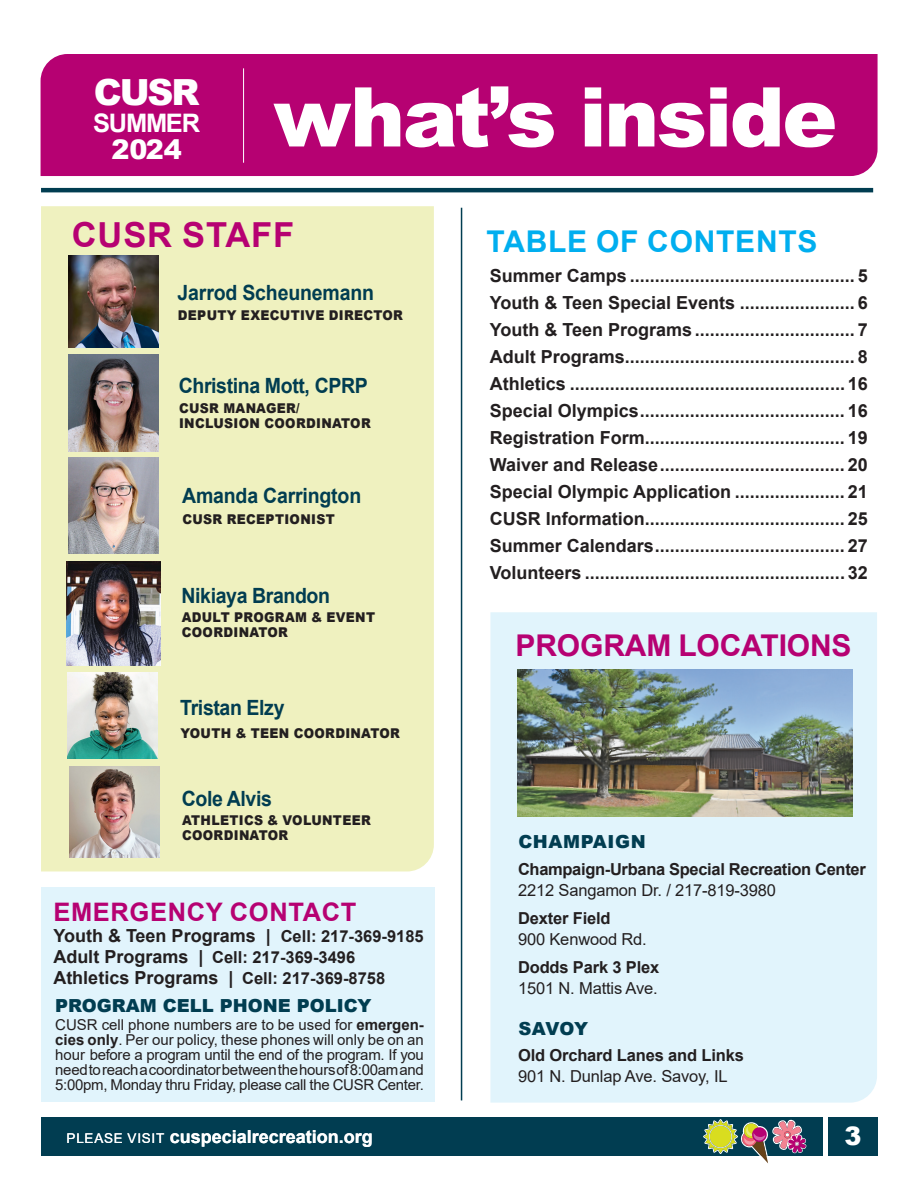
<style>
.page{position:relative;width:918px;height:1188px;background:#fff}
.page>*{position:absolute;margin:0;border:0;box-sizing:border-box;transform-origin:0 0}
.t1{font:900 82.5px "Arial";letter-spacing:-.03em;color:#fff}
.t2{font:900 36px "Arial";color:#fff}
.t3{font:700 34.5px "Arial";letter-spacing:.025em;color:#b60172}
.t4{font:700 30px "Arial";letter-spacing:-.005em;color:#b60172}
.t5{font:700 30px "Arial";letter-spacing:.025em;color:#00aeef}
.t6{font:900 27px "Arial";color:#fff}
.t7{font:700 25.5px "Arial";letter-spacing:.025em;color:#b60172}
.t8{font:700 25.5px "Arial";letter-spacing:-.05em;color:#fff}
.Program_Description{font:900 25.5px "Arial";color:#fff}
.Program_Title{font:700 21px "Arial";letter-spacing:-.02em;color:#013d51;scale:.93 1}
.Program_Description-2{font:700 18px/27px "Arial";color:#231f20}
.Program_Description-3{font:700 18px "Arial";color:#fff}
.t9{font:900 18px "Arial";color:#013d51}
.t10{font:900 18px "Arial";letter-spacing:.035em;color:#013d51}
.Program_Description-4{font:700 16.5px/21px "Arial";letter-spacing:-.02em;color:#231f20}
.t11{font:16.5px/21px "Arial";letter-spacing:-.01em;color:#231f20}
.Program_Description-5{font:700 16.5px "Arial";color:#231f20}
.t12{font:15px/15px "Arial";letter-spacing:-.02em;color:#231f20;text-align:justify}
.Program_Title-2{font:900 13.5px/15px "Arial";letter-spacing:.025em;color:#231f20;scale:.93 1}
.s1{font-size:16.5px}
.s2{font-size:18px}
.s3{font-weight:700}
.s4{font-weight:400}
.s5{font-weight:400;font-size:13.5px}
</style>
<div class="page">
<div style="left:41px;top:206px;width:393px;height:665px;background:#eff1bf"></div>
<div style="left:41px;top:887px;width:393px;height:215px;background:#e1f4fc"></div>
<div style="left:490px;top:612px;width:387px;height:491px;background:#e1f4fc"></div>
<div style="left:41px;top:54px;width:837px;height:122px;background:#b60172"></div>
<hr style="left:41px;top:188px;width:832px;height:4px;background:#013d51">
<hr style="left:243px;top:68px;width:1px;height:95px;background:#fff">
<hr style="left:461px;top:208px;width:1px;height:892px;background:#013d51">
<div style="left:41px;top:1117px;width:781px;height:39px;background:#013d51"></div>
<div style="left:829px;top:1117px;width:49px;height:39px;background:#013d51"></div>
<img style="left:517px;top:669px;width:335px;height:148px">
<svg style="left:703px;top:1119px;width:104px;height:44px"></svg>
<img style="left:69px;top:256px;width:90px;height:92px">
<img style="left:69px;top:355px;width:90px;height:96px">
<img style="left:69px;top:458px;width:90px;height:96px">
<img style="left:69px;top:766px;width:90px;height:92px">
<img style="left:68px;top:672px;width:89px;height:87px">
<img style="left:66px;top:561px;width:95px;height:105px">
<p class="t2" style="left:94px;top:66px;width:107px">CUSR</p>
<p class="t8" style="left:93px;top:105px;width:108px">SUMMER</p>
<p class="t6" style="left:112px;top:129px;width:72px">2024</p>
<p class="t1" style="left:273px;top:57px;width:565px">what’s inside</p>
<p class="t3" style="left:72px;top:210px;width:224px">CUSR STAFF</p>
<p class="t5" style="left:487px;top:221px;width:333px">TABLE OF CONTENTS</p>
<p class="Program_Title" style="left:178px;top:278px;width:213px">Jarrod Scheunemann</p>
<p class="Program_Title-2" style="left:178px;top:308px;width:244px">DEPUTY EXECUTIVE DIRECTOR</p>
<p class="Program_Title" style="left:179px;top:371px;width:205px">Christina Mott, CPRP</p>
<p class="Program_Title-2" style="left:179px;top:400px;width:208px">CUSR MANAGER/<br>INCLUSION COORDINATOR</p>
<p class="Program_Title" style="left:182px;top:481px;width:194px">Amanda Carrington</p>
<p class="Program_Title-2" style="left:182px;top:511px;width:165px">CUSR RECEPTIONIST</p>
<p class="Program_Title" style="left:181px;top:580px;width:161px">Nikiaya Brandon</p>
<p class="Program_Title-2" style="left:182px;top:609px;width:209px">ADULT PROGRAM &amp; EVENT<br>COORDINATOR</p>
<p class="Program_Title" style="left:180px;top:693px;width:114px">Tristan Elzy</p>
<p class="Program_Title-2" style="left:181px;top:726px;width:238px">YOUTH &amp; TEEN COORDINATOR</p>
<p class="Program_Title" style="left:182px;top:784px;width:98px">Cole Alvis</p>
<p class="Program_Title-2" style="left:182px;top:813px;width:205px">ATHLETICS &amp; VOLUNTEER<br>COORDINATOR</p>
<p class="t7" style="left:53px;top:894px;width:305px">EMERGENCY CONTACT</p>
<p class="Program_Description-2" style="left:53px;top:922px;width:372px">Youth &amp; Teen Programs | <span class="s1">Cell: 217-369-9185</span></p>
<p class="Program_Description-5" style="left:53px;top:945px;width:303px"><span class="s2">Adult Programs |</span> Cell: 217-369-3496</p>
<p class="Program_Description-2" style="left:53px;top:964px;width:333px">Athletics Programs | <span class="s1">Cell: 217-369-8758</span></p>
<p class="t9" style="left:55px;top:992px;width:318px">PROGRAM CELL PHONE POLICY</p>
<p class="t12" style="left:55px;top:1017px;width:370px">CUSR cell phone numbers are to be used for <span class="s3">emergen&shy;cies only</span>. Per our policy, these phones will only be on an hour before a program until the end of the program. If you need to reach a coordinator between the hours of 8:00am and 5:00pm, Monday thru Friday, please call the CUSR Center.</p>
<p class="Program_Description-2" style="left:490px;top:262px;width:379px">Summer Camps ............................................. 5</p>
<p class="Program_Description-2" style="left:490px;top:289px;width:379px">Youth &amp; Teen Special Events ....................... 6</p>
<p class="Program_Description-2" style="left:490px;top:316px;width:379px">Youth &amp; Teen Programs ................................ 7</p>
<p class="Program_Description-2" style="left:490px;top:343px;width:379px">Adult Programs.............................................. 8</p>
<p class="Program_Description-2" style="left:490px;top:370px;width:379px">Athletics ....................................................... 16</p>
<p class="Program_Description-2" style="left:490px;top:397px;width:379px">Special Olympics......................................... 16<br>Registration Form........................................ 19</p>
<p class="Program_Description-2" style="left:490px;top:451px;width:379px">Waiver and Release..................................... 20</p>
<p class="Program_Description-2" style="left:490px;top:478px;width:379px">Special Olympic Application ...................... 21</p>
<p class="Program_Description-2" style="left:490px;top:505px;width:379px">CUSR Information........................................ 25</p>
<p class="Program_Description-2" style="left:490px;top:532px;width:379px">Summer Calendars...................................... 27</p>
<p class="Program_Description-2" style="left:490px;top:559px;width:379px">Volunteers .................................................... 32</p>
<p class="t4" style="left:516px;top:624px;width:338px">PROGRAM LOCATIONS</p>
<p class="t10" style="left:518px;top:829px;width:129px">CHAMPAIGN</p>
<p class="Program_Description-4" style="left:518px;top:859px;width:349px">Champaign-Urbana Special Recreation Center<br><span class="s4">2212 Sangamon Dr. / 217-819-3980</span></p>
<p class="t11" style="left:518px;top:907px;width:130px"><span class="s3">Dexter Field<br></span>900 Kenwood Rd.</p>
<p class="t11" style="left:518px;top:956px;width:143px"><span class="s3">Dodds Park 3 Plex<br></span>1501 N. Mattis Ave.</p>
<p class="t9" style="left:518px;top:1015px;width:71px">SAVOY</p>
<p class="Program_Description-4" style="left:518px;top:1045px;width:227px">Old Orchard Lanes and Links<br><span class="s4">901 N. Dunlap Ave. Savoy, IL</span></p>
<p class="Program_Description-3" style="left:67px;top:1124px;width:308px"><span class="s5">PLEASE VISIT</span> cuspecialrecreation.org</p>
<p class="Program_Description" style="left:845px;top:1117px;width:19px">3</p>
</div>
